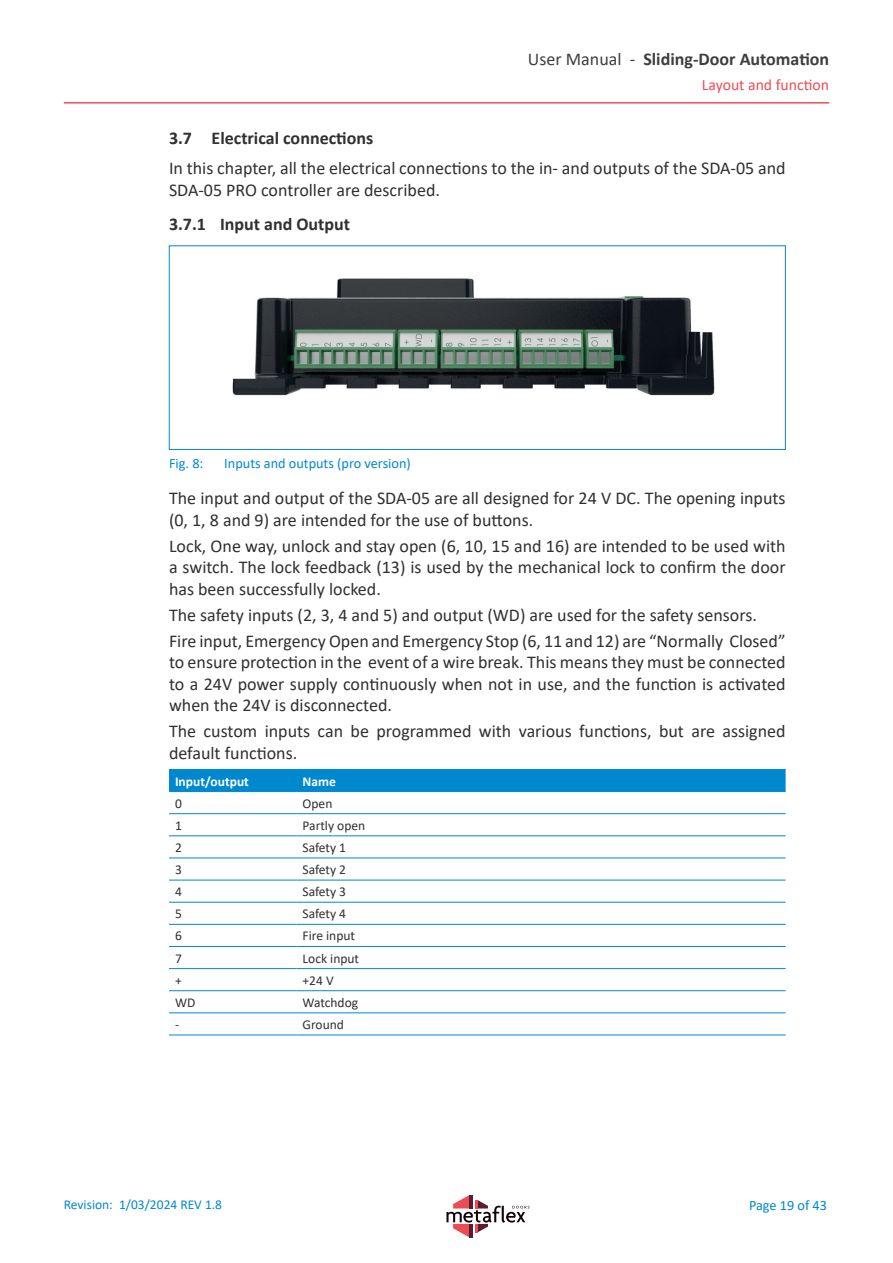
<style>
.page{position:relative;width:893px;height:1263px;background:#fff}
.page>*{position:absolute;margin:0;border:0;box-sizing:border-box;transform-origin:0 0}
.t1{font:18px/21.6px "Calibri";color:#312f30}
.t2{font:700 18px "Calibri";color:#312f30}
.t3{font:700 18px "Calibri";color:#3e3e3f}
.t4{font:15.75px "Calibri";color:#ef4b55}
.t5{font:14.25px "Calibri";color:#0088ce}
.t6{font:13.5px "Calibri";color:#312f30}
.t7{font:13.5px "Calibri";color:#0088ce}
.t8{font:700 13.5px "Calibri";color:#fff}
.s1{font-weight:400}
</style>
<div class="page">
<hr style="left:64px;top:102px;width:765px;height:2px;background:#ef4b55">
<svg style="left:446px;top:1195px;width:83px;height:42px"></svg>
<img style="left:232px;top:278px;width:483px;height:118px">
<div style="left:169px;top:246px;width:617px;height:204px;border:1px solid #0088ce"></div>
<div style="left:169px;top:770px;width:617px;height:21px;background:#0088ce"></div>
<hr style="left:169px;top:769px;width:128px;height:1px;background:#0088ce">
<hr style="left:297px;top:769px;width:489px;height:1px;background:#0088ce">
<hr style="left:169px;top:791px;width:128px;height:1px;background:#0088ce">
<hr style="left:297px;top:791px;width:489px;height:1px;background:#0088ce">
<hr style="left:169px;top:813px;width:128px;height:1px;background:#0088ce">
<hr style="left:297px;top:813px;width:489px;height:1px;background:#0088ce">
<hr style="left:169px;top:835px;width:128px;height:1px;background:#0088ce">
<hr style="left:297px;top:835px;width:489px;height:1px;background:#0088ce">
<hr style="left:169px;top:857px;width:128px;height:1px;background:#0088ce">
<hr style="left:297px;top:857px;width:489px;height:1px;background:#0088ce">
<hr style="left:169px;top:880px;width:128px;height:1px;background:#0088ce">
<hr style="left:297px;top:880px;width:489px;height:1px;background:#0088ce">
<hr style="left:169px;top:902px;width:128px;height:1px;background:#0088ce">
<hr style="left:297px;top:902px;width:489px;height:1px;background:#0088ce">
<hr style="left:169px;top:924px;width:128px;height:1px;background:#0088ce">
<hr style="left:297px;top:924px;width:489px;height:1px;background:#0088ce">
<hr style="left:169px;top:946px;width:128px;height:1px;background:#0088ce">
<hr style="left:297px;top:946px;width:489px;height:1px;background:#0088ce">
<hr style="left:169px;top:968px;width:128px;height:1px;background:#0088ce">
<hr style="left:297px;top:968px;width:489px;height:1px;background:#0088ce">
<hr style="left:169px;top:990px;width:128px;height:1px;background:#0088ce">
<hr style="left:297px;top:990px;width:489px;height:1px;background:#0088ce">
<hr style="left:169px;top:1012px;width:128px;height:1px;background:#0088ce">
<hr style="left:297px;top:1012px;width:489px;height:1px;background:#0088ce">
<hr style="left:169px;top:1034px;width:128px;height:1px;background:#0088ce">
<hr style="left:297px;top:1034px;width:489px;height:1px;background:#0088ce">
<p class="t3" style="left:528px;top:46px;width:303px"><span class="s1">User Manual -</span> Sliding-Door Automation</p>
<p class="t4" style="left:702px;top:74px;width:129px">Layout and function</p>
<p class="t2" style="left:169px;top:126px;width:206px">3.7 Electrical connections</p>
<p class="t1" style="left:169px;top:157px;width:618px">In this chapter, all the electrical connections to the in- and outputs of the SDA-05 and<br>SDA-05 PRO controller are described.</p>
<p class="t2" style="left:169px;top:211px;width:183px">3.7.1 Input and Output</p>
<p class="t5" style="left:169px;top:454px;width:36px">Fig. 8:</p>
<p class="t5" style="left:224px;top:454px;width:188px">Inputs and outputs (pro version)</p>
<p class="t1" style="left:169px;top:487px;width:618px">The input and output of the SDA-05 are all designed for 24 V DC. The opening inputs (0, 1, 8 and 9) are intended for the use of buttons.</p>
<p class="t1" style="left:169px;top:534px;width:618px;text-align:justify">Lock, One way, unlock and stay open (6, 10, 15 and 16) are intended to be used with a switch. The lock feedback (13) is used by the mechanical lock to confirm the door has been successfully locked.</p>
<p class="t1" style="left:169px;top:601px;width:618px;line-height:25.8px">The safety inputs (2, 3, 4 and 5) and output (WD) are used for the safety sensors.<br>Fire input, Emergency Open and Emergency Stop (6, 11 and 12) are “Normally Closed”</p>
<p class="t1" style="left:169px;top:651px;width:618px;text-align:justify">to ensure protection in the event of a wire break. This means they must be connected to a 24V power supply continuously when not in use, and the function is activated when the 24V is disconnected.</p>
<p class="t1" style="left:169px;top:720px;width:618px">The custom inputs can be programmed with various functions, but are assigned default functions.</p>
<p class="t8" style="left:175px;top:771px;width:75px">Input/output</p>
<p class="t8" style="left:303px;top:771px;width:35px">Name</p>
<p class="t6" style="left:175px;top:794px;width:8px">0</p>
<p class="t6" style="left:303px;top:794px;width:31px">Open</p>
<p class="t6" style="left:175px;top:816px;width:8px">1</p>
<p class="t6" style="left:303px;top:816px;width:64px">Partly open</p>
<p class="t6" style="left:175px;top:838px;width:8px">2</p>
<p class="t6" style="left:303px;top:838px;width:45px">Safety 1</p>
<p class="t6" style="left:175px;top:860px;width:8px">3</p>
<p class="t6" style="left:303px;top:860px;width:45px">Safety 2</p>
<p class="t6" style="left:175px;top:882px;width:8px">4</p>
<p class="t6" style="left:303px;top:882px;width:45px">Safety 3</p>
<p class="t6" style="left:175px;top:904px;width:8px">5</p>
<p class="t6" style="left:303px;top:904px;width:45px">Safety 4</p>
<p class="t6" style="left:175px;top:927px;width:8px">6</p>
<p class="t6" style="left:303px;top:927px;width:54px">Fire input</p>
<p class="t6" style="left:175px;top:949px;width:8px">7</p>
<p class="t6" style="left:303px;top:949px;width:58px">Lock input</p>
<p class="t6" style="left:175px;top:971px;width:8px">+</p>
<p class="t6" style="left:303px;top:971px;width:33px">+24 V</p>
<p class="t6" style="left:175px;top:993px;width:22px">WD</p>
<p class="t6" style="left:303px;top:993px;width:57px">Watchdog</p>
<p class="t6" style="left:175px;top:1015px;width:6px">-</p>
<p class="t6" style="left:303px;top:1015px;width:43px">Ground</p>
<p class="t7" style="left:64px;top:1195px;width:160px">Revision: 1/03/2024 REV 1.8</p>
<p class="t5" style="left:749px;top:1195px;width:79px">Page 19 of 43</p>
</div>
